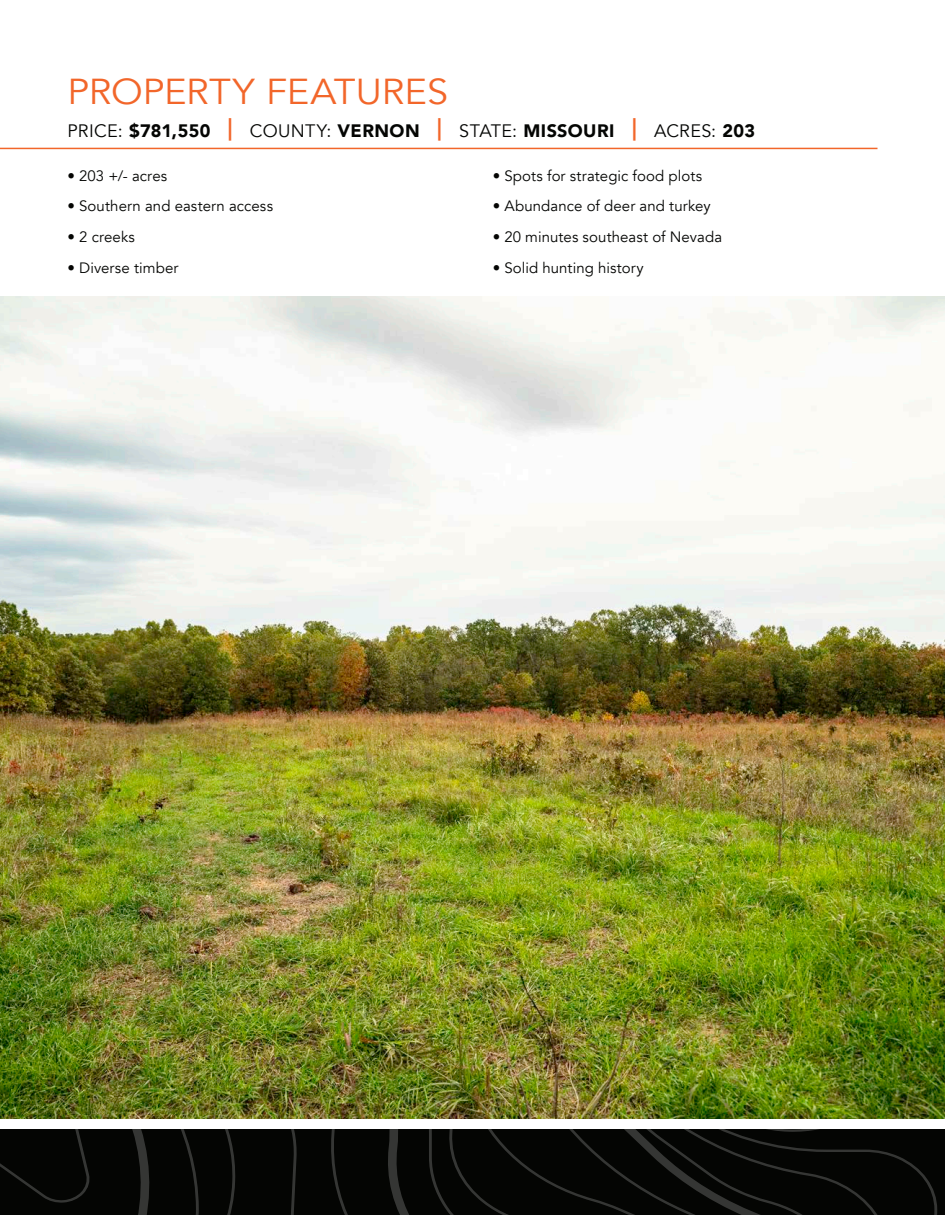
<style>
.page{position:relative;width:945px;height:1215px;background:#fff}
.page>*{position:absolute;margin:0;border:0;box-sizing:border-box;transform-origin:0 0}
.t1{font:36px "Avenir";color:#f2662a;scale:1.05 1}
.t2{font:18px "Avenir";letter-spacing:.02em;color:#040503}
.t3{font:15px "Avenir";letter-spacing:.005em;color:#040503}
.s1{font-weight:900}
.s2{font-weight:900;font-size:22.5px;color:#f2662a}
</style>
<div class="page">
<img style="left:0;top:296px;width:945px;height:822px">
<hr style="left:0;top:148px;width:878px;height:1px;background:#f2662a">
<svg style="left:0;top:1129px;width:945px;height:86px;background:#080907"></svg>
<p class="t1" style="left:68px;top:70px;width:364px">PROPERTY FEATURES</p>
<p class="t2" style="left:68px;top:120px;width:689px">PRICE: <span class="s1">$781,550</span> <span class="s2">|</span> COUNTY: <span class="s1">VERNON</span> <span class="s2">|</span> STATE: <span class="s1">MISSOURI</span> <span class="s2">|</span> ACRES: <span class="s1">203</span></p>
<p class="t3" style="left:68px;top:166px;width:101px">• 203 +/- acres</p>
<p class="t3" style="left:68px;top:197px;width:207px">• Southern and eastern access</p>
<p class="t3" style="left:68px;top:228px;width:69px">• 2 creeks</p>
<p class="t3" style="left:68px;top:259px;width:113px">• Diverse timber</p>
<p class="t3" style="left:493px;top:166px;width:211px">• Spots for strategic food plots</p>
<p class="t3" style="left:493px;top:197px;width:219px">• Abundance of deer and turkey</p>
<p class="t3" style="left:493px;top:228px;width:231px">• 20 minutes southeast of Nevada</p>
<p class="t3" style="left:493px;top:259px;width:153px">• Solid hunting history</p>
</div>
